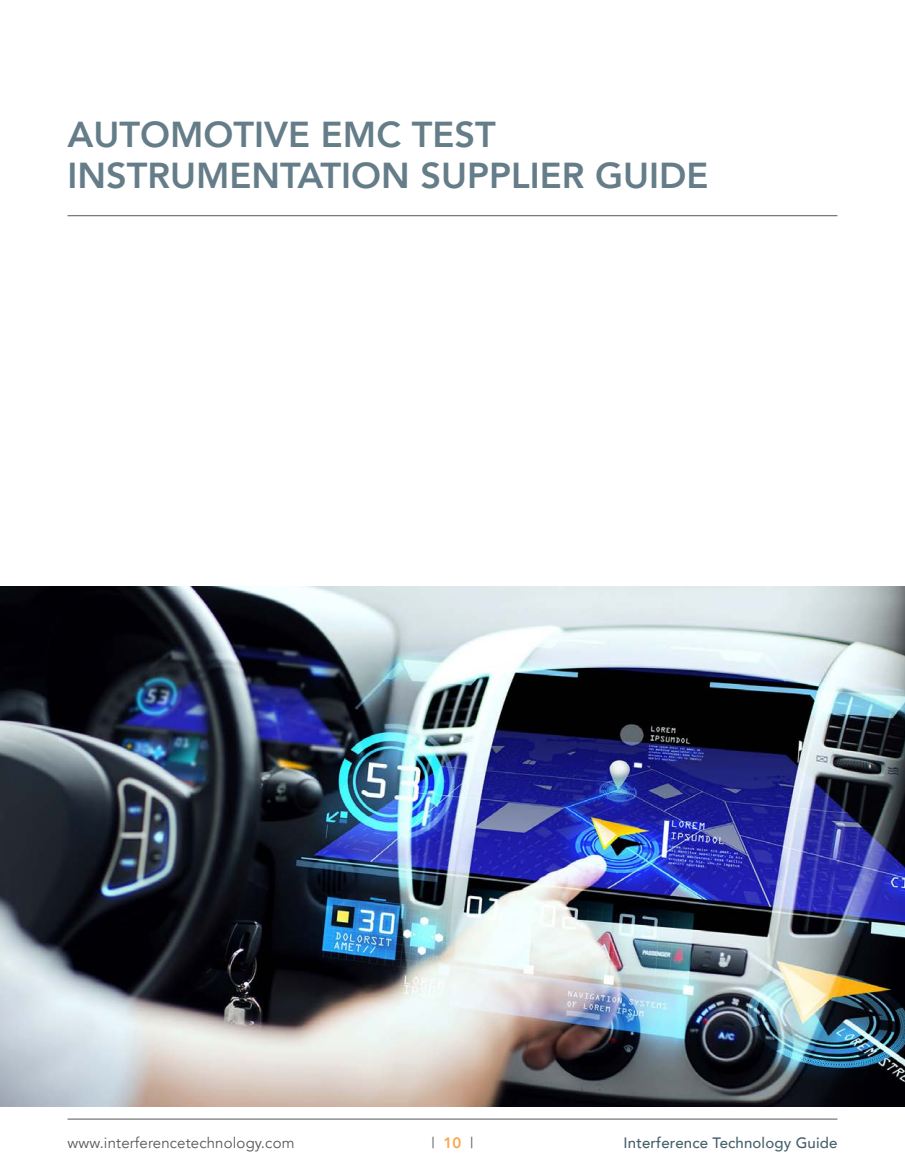
<style>
.page{position:relative;width:905px;height:1175px;background:#fff}
.page>*{position:absolute;margin:0;border:0;box-sizing:border-box;transform-origin:0 0}
.Paragraph_Style_1{font:800 36px "Avenir";color:#647d89}
.t1{font:15px "Avenir";letter-spacing:.01em;color:#57585a}
.t2{font:500 15px "Avenir";letter-spacing:.01em;color:#46616e}
.s1{font-weight:800;color:#f9a64a}
</style>
<div class="page">
<hr style="left:68px;top:1118px;width:769px;height:1px;background:#57585a">
<hr style="left:68px;top:215px;width:769px;height:1px;background:#57585a">
<img style="left:0;top:587px;width:904px;height:519px">
<p class="Paragraph_Style_1" style="left:68px;top:106px;width:429px">AUTOMOTIVE EMC TEST</p>
<p class="Paragraph_Style_1" style="left:68px;top:147px;width:642px">INSTRUMENTATION SUPPLIER GUIDE</p>
<p class="t1" style="left:68px;top:1133px;width:228px">www.interferencetechnology.com</p>
<p class="t1" style="left:431px;top:1133px;width:44px">| <span class="s1">10</span> |</p>
<p class="t2" style="left:623px;top:1129px;width:215px">Interference Technology Guide</p>
</div>
